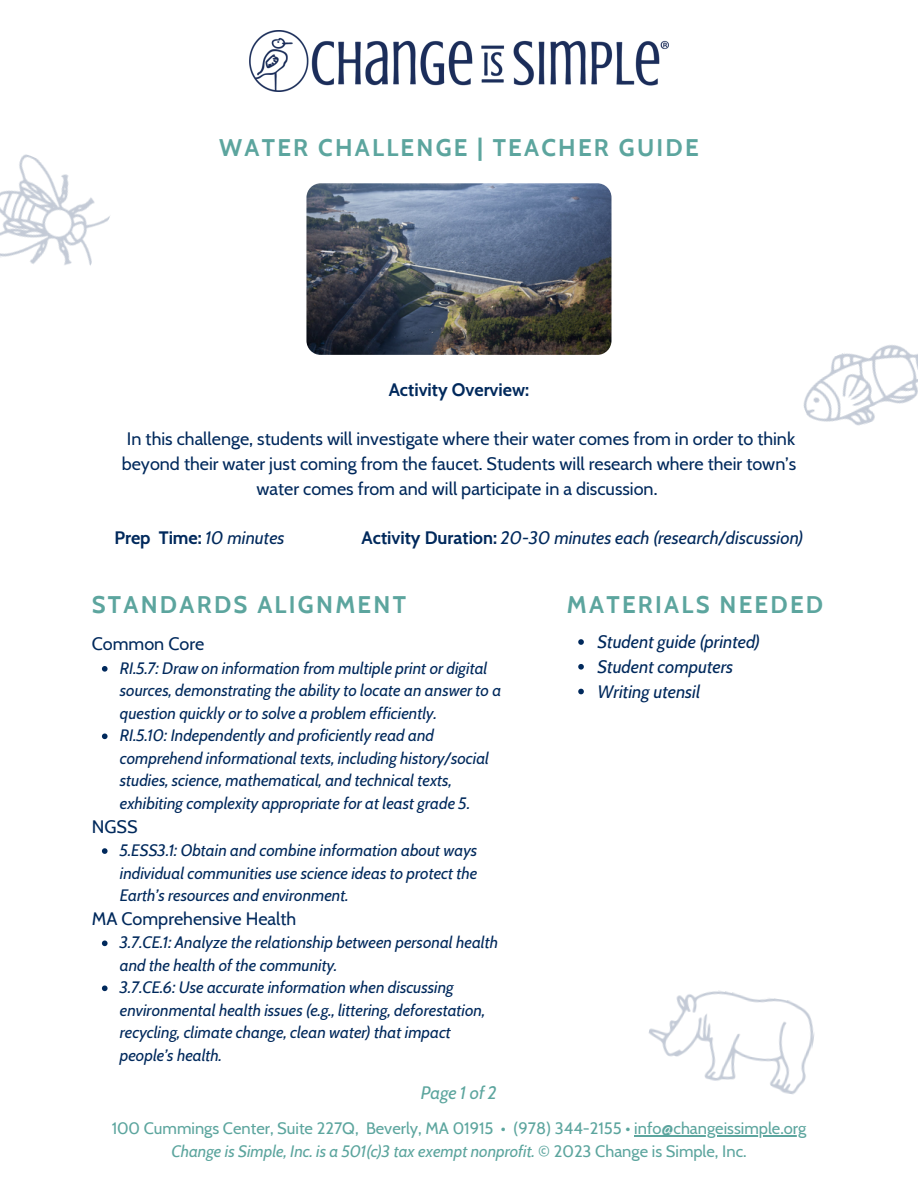
<style>
.page{position:relative;width:918px;height:1188px;background:#fff}
.page>*{position:absolute;margin:0;border:0;box-sizing:border-box;transform-origin:0 0}
.t1{font:700 24px "Cabin";letter-spacing:.095em;color:#5ca59e}
.t2{font:18px/24.8px "Cabin";color:#00295c;text-align:center}
.t3{font:italic 18px "Cabin";color:#00295c}
.t4{font:700 18px "Cabin";color:#00295c}
.t5{font:italic 18px "Cabin";color:#5ca59e}
.t6{font:italic 16.5px/22.5px "Cabin";color:#00295c}
.t7{font:16.5px "Cabin";color:#5ca59e}
.t8{font:italic 16.5px "Cabin";color:#5ca59e}
.s1{font-weight:400;font-style:italic}
.s2{font-weight:700;font-style:normal}
.s3{font-style:normal}
</style>
<div class="page">
<img style="left:249px;top:31px;width:420px;height:61px">
<hr style="left:634px;top:1135px;width:172px;height:1px;background:#5ca59e">
<img style="left:0;top:154px;width:110px;height:112px">
<img style="left:803px;top:345px;width:115px;height:81px">
<img style="left:648px;top:990px;width:167px;height:105px">
<img style="left:306px;top:183px;width:305px;height:172px;border-radius:14px">
<svg style="left:102px;top:666px;width:6px;height:6px"></svg>
<svg style="left:102px;top:734px;width:6px;height:5px"></svg>
<svg style="left:102px;top:848px;width:6px;height:6px"></svg>
<svg style="left:102px;top:941px;width:6px;height:5px"></svg>
<svg style="left:102px;top:986px;width:6px;height:5px"></svg>
<svg style="left:578px;top:639px;width:6px;height:6px"></svg>
<svg style="left:578px;top:664px;width:6px;height:6px"></svg>
<svg style="left:578px;top:689px;width:6px;height:5px"></svg>
<p class="t1" style="left:219px;top:133px;width:481px">WATER CHALLENGE | TEACHER GUIDE</p>
<p class="t4" style="left:389px;top:378px;width:142px">Activity Overview:</p>
<p class="t2" style="left:122px;top:426px;width:676px">In this challenge, students will investigate where their water comes from in order to think beyond their water just coming from the faucet. Students will research where their town’s water comes from and will participate in a discussion.</p>
<p class="t4" style="left:114px;top:527px;width:172px">Prep Time: <span class="s1">10 minutes</span></p>
<p class="t3" style="left:362px;top:527px;width:444px"><span class="s2">Activity Duration:</span> 20-30 minutes each (research/discussion)</p>
<p class="t1" style="left:92px;top:590px;width:316px">STANDARDS ALIGNMENT</p>
<p class="t2" style="left:92px;top:631px;width:114px">Common Core</p>
<p class="t6" style="left:120px;top:657px;width:383px">RI.5.7: Draw on information from multiple print or digital sources, demonstrating the ability to locate an answer to a question quickly or to solve a problem efficiently.</p>
<p class="t6" style="left:120px;top:724px;width:371px">RI.5.10: Independently and proficiently read and comprehend informational texts, including history/social studies, science, mathematical, and technical texts, exhibiting complexity appropriate for at least grade 5.</p>
<p class="t6" style="left:120px;top:839px;width:359px;text-align:justify">5.ESS3.1: Obtain and combine information about ways individual communities use science ideas to protect the Earth’s resources and environment.</p>
<p class="t6" style="left:120px;top:931px;width:380px">3.7.CE.1: Analyze the relationship between personal health and the health of the community.</p>
<p class="t6" style="left:120px;top:976px;width:367px">3.7.CE.6: Use accurate information when discussing environmental health issues (e.g., littering, deforestation, recycling, climate change, clean water) that impact people’s health.</p>
<p class="t2" style="left:92px;top:814px;width:47px">NGSS</p>
<p class="t2" style="left:92px;top:906px;width:206px">MA Comprehensive Health</p>
<p class="t5" style="left:421px;top:1081px;width:78px">Page 1 of 2</p>
<p class="t1" style="left:567px;top:590px;width:258px">MATERIALS NEEDED</p>
<p class="t3" style="left:598px;top:631px;width:164px">Student guide (printed)</p>
<p class="t3" style="left:598px;top:656px;width:137px">Student computers</p>
<p class="t3" style="left:598px;top:680px;width:104px">Writing utensil</p>
<p class="t7" style="left:112px;top:1118px;width:696px">100 Cummings Center, Suite 227Q, Beverly, MA 01915 • (978) 344-2155 • info@changeissimple.org</p>
<p class="t8" style="left:171px;top:1141px;width:577px">Change is Simple, Inc. is a 501(c)3 tax exempt nonprofit. <span class="s3">© 2023 Change is Simple, Inc.</span></p>
</div>
